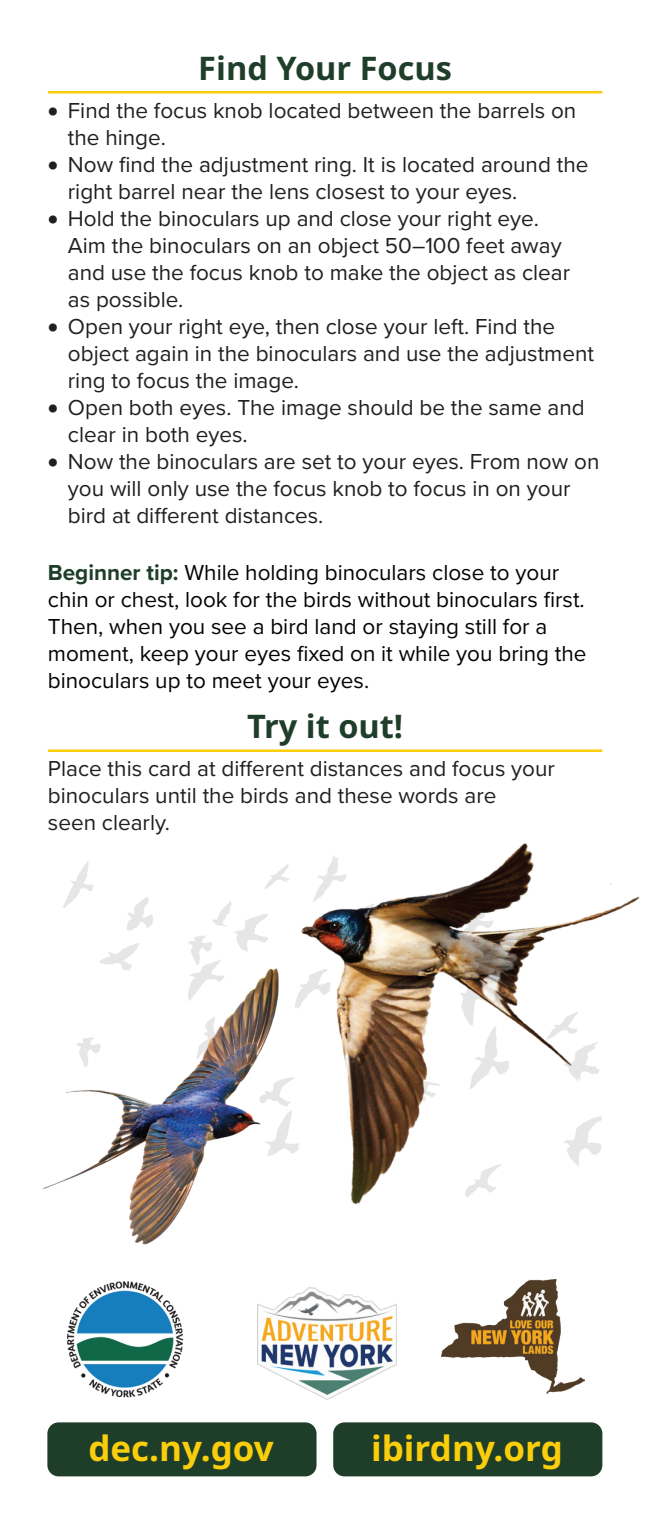
<style>
.page{position:relative;width:660px;height:1530px;background:#fff}
.page>*{position:absolute;margin:0;border:0;box-sizing:border-box;transform-origin:0 0}
.t1{font:700 35px "Noto Sans";color:#face0b}
.t2{font:700 32.5px "Noto Sans";color:#1f3e29}
.t3{font:22.5px/27px "Proxima Nova";color:#231f20}
.t4{font:22.5px/27px "Proxima Nova";color:#040503}
.s1{font-weight:700;color:#1f3e29}
</style>
<div class="page">
<hr style="left:48px;top:749px;width:554px;height:3px;background:#face0b">
<hr style="left:48px;top:91px;width:554px;height:2px;background:#face0b">
<svg style="left:82px;top:861px;width:7px;height:8px"></svg>
<img style="left:282px;top:843px;width:358px;height:362px">
<img style="left:42px;top:869px;width:243px;height:376px">
<img style="left:67px;top:1281px;width:116px;height:117px">
<img style="left:258px;top:1287px;width:139px;height:113px">
<img style="left:441px;top:1280px;width:144px;height:113px">
<div style="left:47px;top:1422px;width:269px;height:54px;background:#1f3e29;border-radius:11px"></div>
<div style="left:333px;top:1422px;width:269px;height:54px;background:#1f3e29;border-radius:11px"></div>
<p class="t2" style="left:198px;top:45px;width:255px">Find Your Focus</p>
<p class="t3" style="left:68px;top:96px;width:510px;text-indent:-20px">• Find the focus knob located between the barrels on the hinge.</p>
<p class="t3" style="left:68px;top:150px;width:522px;text-indent:-20px">• Now fnd the adjustment ring. It is located around the right barrel near the lens closest to your eyes.</p>
<p class="t3" style="left:68px;top:204px;width:504px;text-indent:-20px">• Hold the binoculars up and close your right eye.<br>Aim the binoculars on an object 50–100 feet away and use the focus knob to make the object as clear as possible.</p>
<p class="t3" style="left:68px;top:312px;width:528px;text-indent:-20px">• Open your right eye, then close your left. Find the object again in the binoculars and use the adjustment ring to focus the image.</p>
<p class="t3" style="left:68px;top:393px;width:518px;text-indent:-20px">• Open both eyes. The image should be the same and clear in both eyes.</p>
<p class="t3" style="left:68px;top:447px;width:533px;text-indent:-20px">• Now the binoculars are set to your eyes. From now on you will only use the focus knob to focus in on your bird at diferent distances.</p>
<p class="t4" style="left:48px;top:558px;width:540px"><span class="s1">Beginner tip:</span> While holding binoculars close to your chin or chest, look for the birds without binoculars frst.<br>Then, when you see a bird land or staying still for a moment, keep your eyes fxed on it while you bring the binoculars up to meet your eyes.</p>
<p class="t2" style="left:247px;top:703px;width:158px">Try it out!</p>
<p class="t3" style="left:48px;top:755px;width:509px">Place this card at diferent distances and focus your binoculars until the birds and these words are</p>
<p class="t3" style="left:48px;top:809px;width:124px">seen clearly.</p>
<p class="t1" style="left:88px;top:1423px;width:187px">dec.ny.gov</p>
<p class="t1" style="left:371px;top:1423px;width:193px">ibirdny.org</p>
</div>
